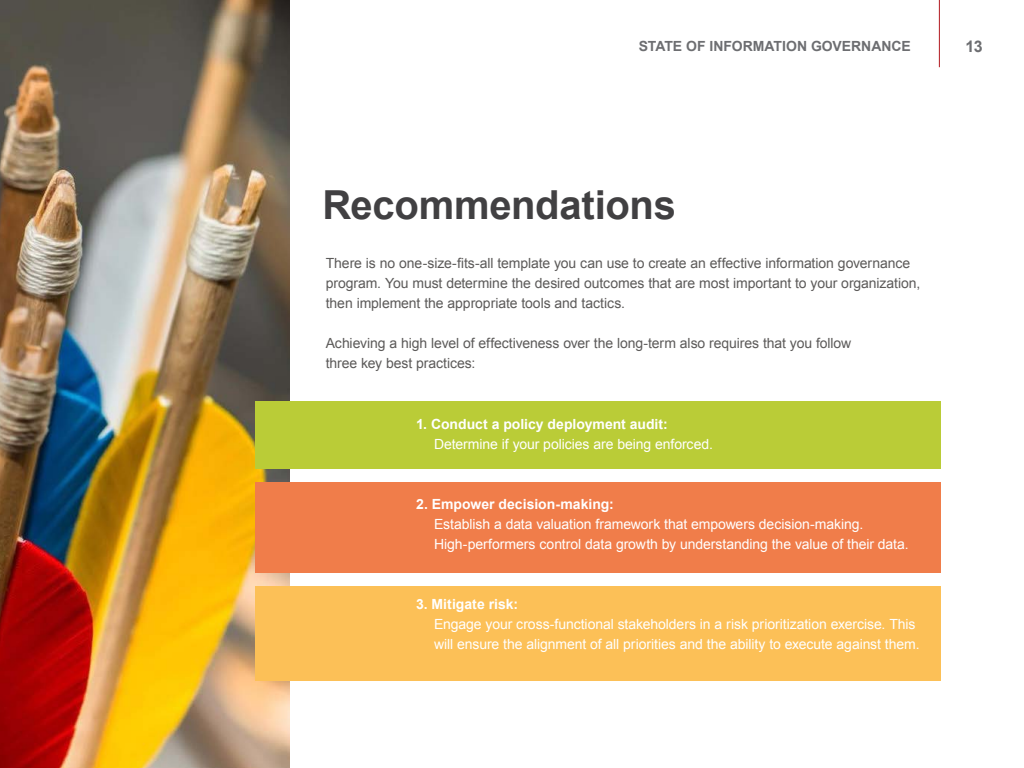
<style>
.page{position:relative;width:1024px;height:768px;background:#fff}
.page>*{position:absolute;margin:0;border:0;box-sizing:border-box;transform-origin:0 0}
.t1{font:700 40px "Arial";color:#414042}
.t2{font:700 16px "Arial";color:#6d6e71}
.t3{font:14px/20px "Arial";letter-spacing:-.005em;color:#fff}
.t4{font:14px/20px "Arial";letter-spacing:-.005em;color:#5c5a59}
.t5{font:700 14px "Arial";color:#fff}
.t6{font:700 14px "Arial";color:#6d6e71}
</style>
<div class="page">
<hr style="left:939px;top:0;width:1px;height:67px;background:#b1181e">
<img style="left:0;top:0;width:289px;height:768px">
<div style="left:256px;top:401px;width:685px;height:67px;background:#bacc37"></div>
<div style="left:256px;top:482px;width:685px;height:91px;background:#f07d4a"></div>
<div style="left:256px;top:586px;width:685px;height:94px;background:#fcc057"></div>
<p class="t6" style="left:639px;top:37px;width:274px">State of Information Governance</p>
<p class="t2" style="left:966px;top:35px;width:18px">13</p>
<h1 class="t1" style="left:322px;top:178px;width:355px">Recommendations</h1>
<p class="t4" style="left:326px;top:253px;width:596px">There is no one-size-fits-all template you can use to create an effective information governance program. You must determine the desired outcomes that are most important to your organization, then implement the appropriate tools and tactics.</p>
<p class="t4" style="left:326px;top:333px;width:527px">Achieving a high level of effectiveness over the long-term also requires that you follow three key best practices:</p>
<p class="t5" style="left:416px;top:415px;width:253px">1. Conduct a policy deployment audit:</p>
<p class="t3" style="left:434px;top:434px;width:280px">Determine if your policies are being enforced.</p>
<p class="t5" style="left:416px;top:495px;width:199px">2. Empower decision-making:</p>
<p class="t3" style="left:434px;top:514px;width:476px">Establish a data valuation framework that empowers decision-making.<br>High-performers control data growth by understanding the value of their data.</p>
<p class="t5" style="left:416px;top:595px;width:104px">3. Mitigate risk:</p>
<p class="t3" style="left:434px;top:614px;width:487px">Engage your cross-functional stakeholders in a risk prioritization exercise. This will ensure the alignment of all priorities and the ability to execute against them.</p>
</div>
